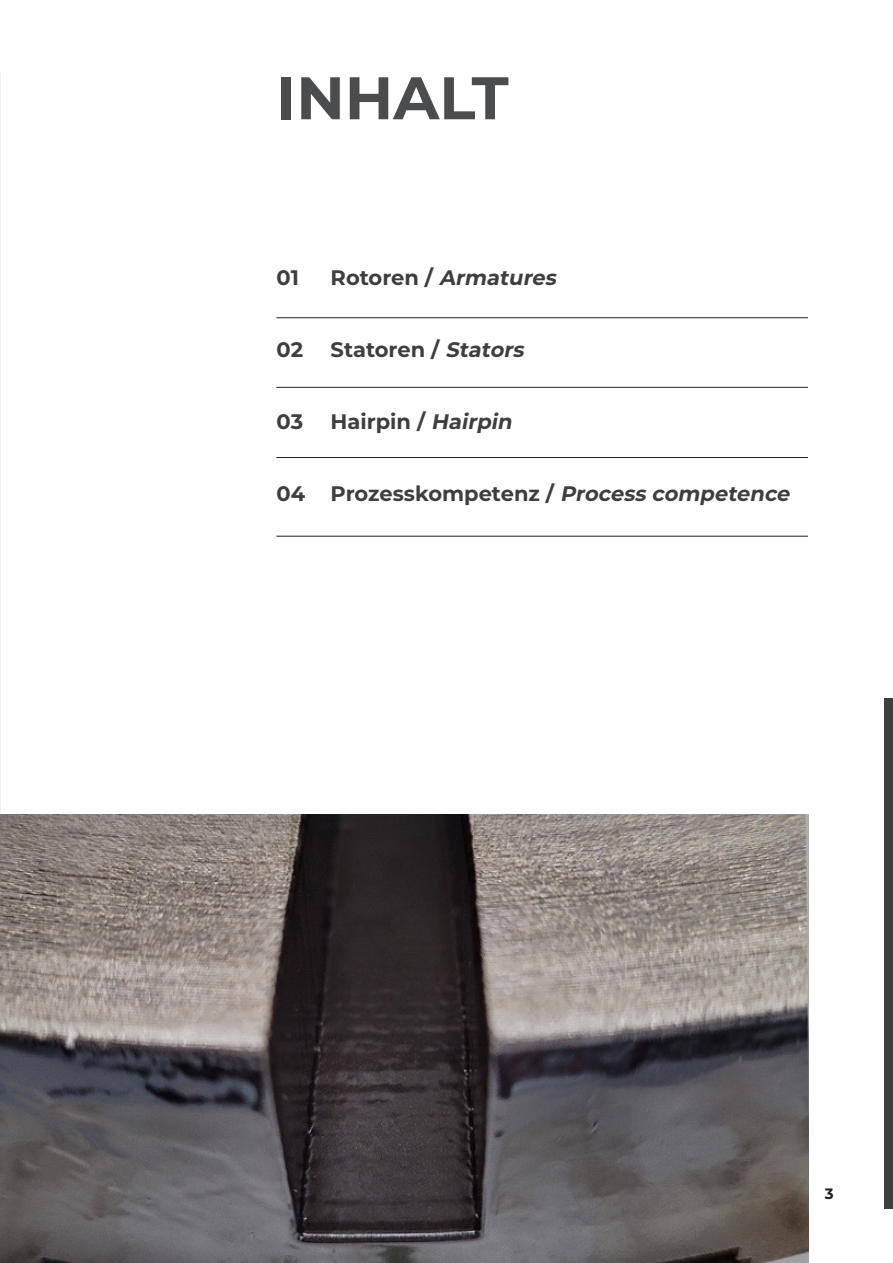
<style>
.page{position:relative;width:893px;height:1263px;background:#fff}
.page>*{position:absolute;margin:0;border:0;box-sizing:border-box;transform-origin:0 0}
.Cover_Title_Black{font:700 60px "Montserrat";color:#4b4c4d}
.Body_Text_1_Left{font:700 21px "Montserrat";color:#3e3e3f}
.Body_Text_1_Left-2{font:italic 700 21px "Montserrat";color:#3e3e3f}
.t1{font:700 15px "Montserrat";color:#231f20}
.s1{font-style:normal}
.s2{font-style:italic}
</style>
<div class="page">
<div style="left:884px;top:699px;width:9px;height:510px;background:#3e3e3f"></div>
<img style="left:0;top:73px;width:1px;height:890px">
<img style="left:0;top:815px;width:808px;height:448px">
<hr style="left:276px;top:317px;width:532px;height:1px;background:#231f20">
<hr style="left:276px;top:387px;width:532px;height:1px;background:#231f20">
<hr style="left:276px;top:457px;width:532px;height:1px;background:#231f20">
<hr style="left:276px;top:536px;width:532px;height:1px;background:#231f20">
<p class="Cover_Title_Black" style="left:277px;top:55px;width:234px">INHALT</p>
<p class="Body_Text_1_Left" style="left:277px;top:262px;width:24px">01</p>
<p class="Body_Text_1_Left-2" style="left:331px;top:262px;width:232px"><span class="s1">R oto re n /</span> Armatures</p>
<p class="Body_Text_1_Left" style="left:277px;top:334px;width:28px">02</p>
<p class="Body_Text_1_Left" style="left:331px;top:334px;width:199px">Statoren / <span class="s2">Stators</span></p>
<p class="Body_Text_1_Left" style="left:277px;top:406px;width:28px">03</p>
<p class="Body_Text_1_Left" style="left:331px;top:406px;width:188px">Hairpin / <span class="s2">Hairpin</span></p>
<p class="Body_Text_1_Left" style="left:277px;top:478px;width:519px">04 Prozesskompetenz / <span class="s2">Process competence</span></p>
<p class="t1" style="left:825px;top:1183px;width:10px">3</p>
</div>
